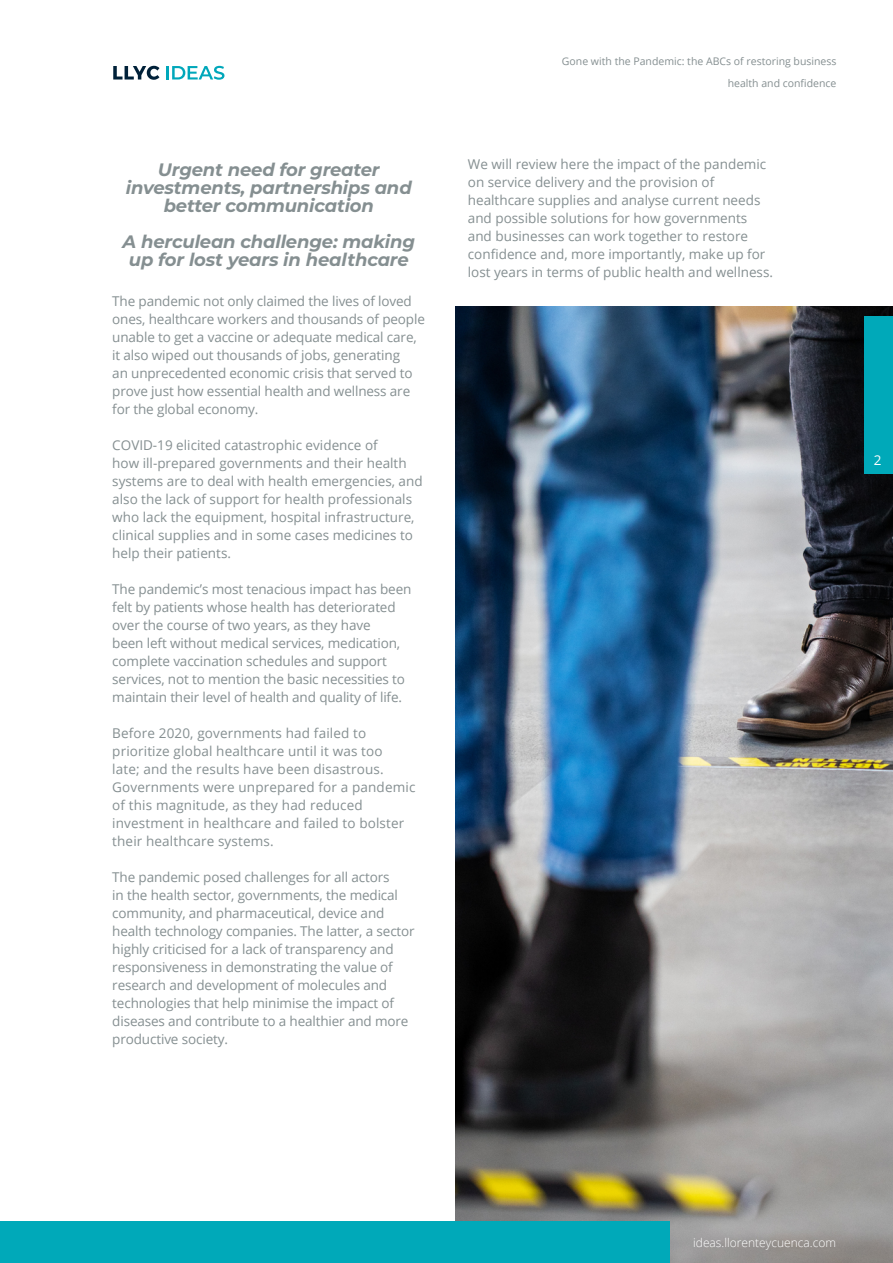
<style>
.page{position:relative;width:893px;height:1263px;background:#fff}
.page>*{position:absolute;margin:0;border:0;box-sizing:border-box;transform-origin:0 0}
.t1{font:italic 700 18px/18px "Montserrat";letter-spacing:-.01em;color:#858f91;text-align:center}
.t2{font:13.5px/18px "Open Sans";letter-spacing:-.01em;color:#858f91}
.t3{font:13.5px/18px "Open Sans";letter-spacing:.01em;color:#858f91}
.t4{font:13.5px "Open Sans";color:#fff}
.t5{font:300 12px "Open Sans";color:#fff}
.t6{font:10.5px/22px "Open Sans";color:#858f91;text-align:right}
</style>
<div class="page">
<img style="left:456px;top:306px;width:437px;height:957px">
<div style="left:864px;top:316px;width:29px;height:158px;background:#00a9b9"></div>
<div style="left:0;top:1221px;width:669px;height:42px;background:#00a9b9"></div>
<svg style="left:166px;top:66px;width:58px;height:14px"></svg>
<svg style="left:113px;top:66px;width:46px;height:14px"></svg>
<h1 class="t1" style="left:126px;top:160px;width:287px">Urgent need for greater investments, partnerships and better communication</h1>
<h1 class="t1" style="left:123px;top:232px;width:294px">A herculean challenge: making up for lost years in healthcare</h1>
<p class="t2" style="left:112px;top:292px;width:314px">The pandemic not only claimed the lives of loved ones, healthcare workers and thousands of people unable to get a vaccine or adequate medical care, it also wiped out thousands of jobs, generating<br>an unprecedented economic crisis that served to prove just how essential health and wellness are for the global economy.</p>
<p class="t2" style="left:112px;top:436px;width:312px">COVID-19 elicited catastrophic evidence of<br>how ill-prepared governments and their health systems are to deal with health emergencies, and also the lack of support for health professionals who lack the equipment, hospital infrastructure, clinical supplies and in some cases medicines to help their patients.</p>
<p class="t2" style="left:112px;top:580px;width:301px">The pandemic’s most tenacious impact has been felt by patients whose health has deteriorated over the course of two years, as they have<br>been left without medical services, medication, complete vaccination schedules and support services, not to mention the basic necessities to maintain their level of health and quality of life.</p>
<p class="t3" style="left:112px;top:724px;width:305px">Before 2020, governments had failed to prioritize global healthcare until it was too<br>late; and the results have been disastrous.<br>Governments were unprepared for a pandemic of this magnitude, as they had reduced investment in healthcare and failed to bolster their healthcare systems.</p>
<p class="t2" style="left:112px;top:868px;width:304px">The pandemic posed challenges for all actors<br>in the health sector, governments, the medical community, and pharmaceutical, device and health technology companies. The latter, a sector highly criticised for a lack of transparency and responsiveness in demonstrating the value of research and development of molecules and technologies that help minimise the impact of diseases and contribute to a healthier and more productive society.</p>
<p class="t6" style="left:562px;top:50px;width:276px">Gone with the Pandemic: the ABCs of restoring business health and confidence</p>
<p class="t2" style="left:468px;top:154px;width:307px">We will review here the impact of the pandemic on service delivery and the provision of healthcare supplies and analyse current needs and possible solutions for how governments and businesses can work together to restore confidence and, more importantly, make up for lost years in terms of public health and wellness.</p>
<p class="t4" style="left:874px;top:451px;width:9px">2</p>
<p class="t5" style="left:693px;top:1234px;width:144px">ideas.llorenteycuenca.com</p>
</div>
